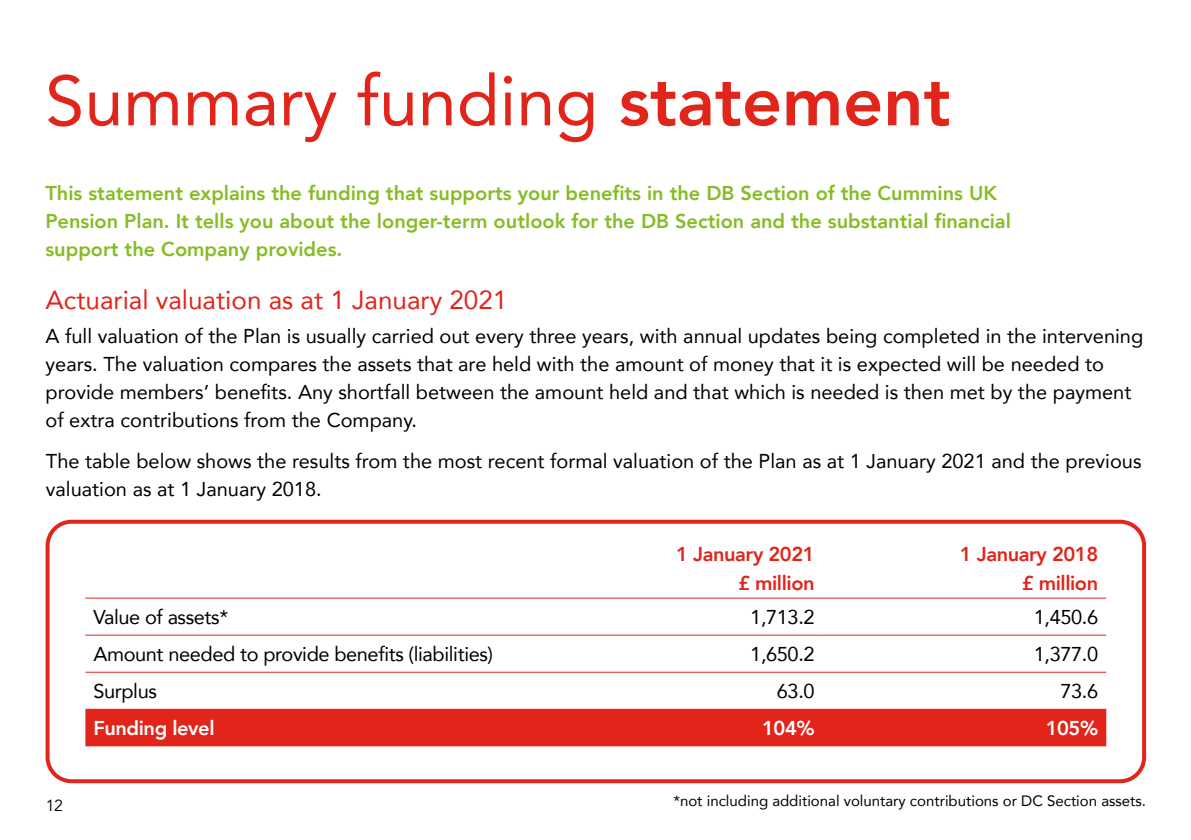
<style>
.page{position:relative;width:1191px;height:840px;background:#fff}
.page>*{position:absolute;margin:0;border:0;box-sizing:border-box;transform-origin:0 0}
.t1{font:70px "Avenir";color:#e1251b}
.t2{font:26px "Avenir";color:#e1251b}
.t3{font:20px/28px "Avenir";color:#000}
.t4{font:800 20px/28px "Avenir";color:#86bc25}
.t5{font:20px "Avenir";letter-spacing:-.02em;color:#000}
.t6{font:800 20px/28.8px "Avenir";letter-spacing:-.02em;color:#e1251b;text-align:right}
.t7{font:800 20px "Avenir";letter-spacing:-.02em;color:#fff}
.t8{font:16px "Avenir";color:#000}
.t9{font:15px "Avenir";color:#000}
.s1{font-weight:800}
</style>
<div class="page">
<div style="left:85px;top:709px;width:1021px;height:37px;background:#e1251b"></div>
<hr style="left:85px;top:597px;width:454px;height:1px;background:#e1251b">
<hr style="left:539px;top:597px;width:283px;height:1px;background:#e1251b">
<hr style="left:822px;top:597px;width:284px;height:1px;background:#e1251b">
<hr style="left:85px;top:634px;width:454px;height:1px;background:#e1251b">
<hr style="left:539px;top:634px;width:283px;height:1px;background:#e1251b">
<hr style="left:822px;top:634px;width:284px;height:1px;background:#e1251b">
<hr style="left:85px;top:671px;width:454px;height:1px;background:#e1251b">
<hr style="left:539px;top:671px;width:283px;height:1px;background:#e1251b">
<hr style="left:822px;top:671px;width:284px;height:1px;background:#e1251b">
<hr style="left:85px;top:708px;width:454px;height:1px;background:#e1251b">
<hr style="left:539px;top:708px;width:283px;height:1px;background:#e1251b">
<hr style="left:822px;top:708px;width:284px;height:1px;background:#e1251b">
<div style="left:46px;top:519px;width:1100px;height:263px;border:4px solid #e1251b;border-radius:24px"></div>
<h1 class="t1" style="left:45px;top:45px;width:907px">Summary funding <span class="s1">statement</span></h1>
<p class="t4" style="left:45px;top:179px;width:967px">This statement explains the funding that supports your benefits in the DB Section of the Cummins UK<br>Pension Plan. It tells you about the longer-term outlook for the DB Section and the substantial financial support the Company provides.</p>
<h2 class="t2" style="left:46px;top:279px;width:463px">Actuarial valuation as at 1 January 2021</h2>
<p class="t3" style="left:46px;top:321px;width:1099px">A full valuation of the Plan is usually carried out every three years, with annual updates being completed in the intervening years. The valuation compares the assets that are held with the amount of money that it is expected will be needed to provide members’ benefits. Any shortfall between the amount held and that which is needed is then met by the payment of extra contributions from the Company.</p>
<p class="t3" style="left:46px;top:446px;width:1097px">The table below shows the results from the most recent formal valuation of the Plan as at 1 January 2021 and the previous valuation as at 1 January 2018.</p>
<p class="t6" style="left:676px;top:539px;width:140px">1 January 2021 £ million</p>
<p class="t6" style="left:959px;top:539px;width:140px">1 January 2018 £ million</p>
<p class="t8" style="left:46px;top:795px;width:19px">12</p>
<p class="t5" style="left:93px;top:601px;width:136px">Value of assets*</p>
<p class="t3" style="left:750px;top:602px;width:66px">1,713.2</p>
<p class="t3" style="left:1034px;top:602px;width:66px">1,450.6</p>
<p class="t5" style="left:93px;top:638px;width:401px">Amount needed to provide benefits (liabilities)</p>
<p class="t3" style="left:750px;top:639px;width:66px">1,650.2</p>
<p class="t3" style="left:1033px;top:639px;width:66px">1,377.0</p>
<p class="t5" style="left:93px;top:675px;width:65px">Surplus</p>
<p class="t3" style="left:777px;top:676px;width:39px">63.0</p>
<p class="t3" style="left:1060px;top:676px;width:39px">73.6</p>
<p class="t7" style="left:93px;top:712px;width:123px">Funding level</p>
<p class="t7" style="left:762px;top:712px;width:54px">104%</p>
<p class="t7" style="left:1045px;top:712px;width:54px">105%</p>
<p class="t9" style="left:673px;top:788px;width:474px">*not including additional voluntary contributions or DC Section assets.</p>
</div>
